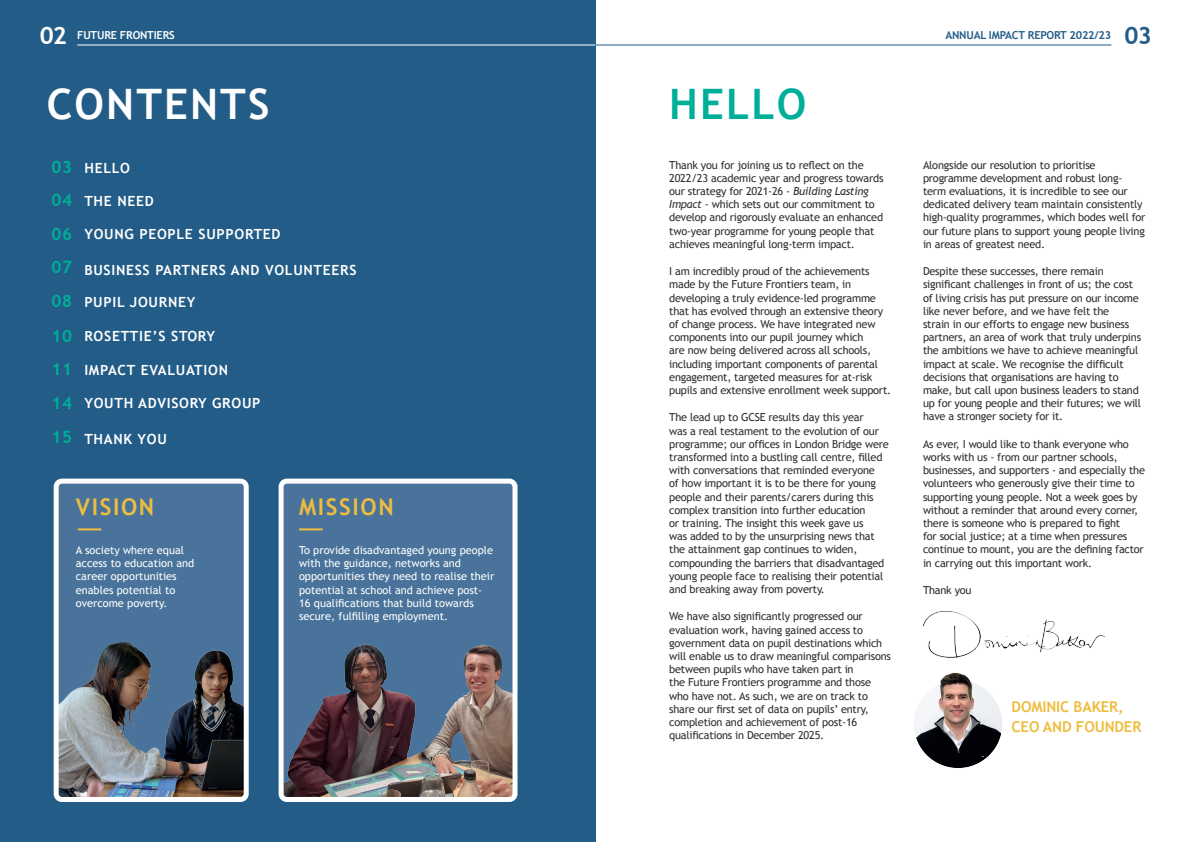
<style>
.page{position:relative;width:1191px;height:842px;background:#fff}
.page>*{position:absolute;margin:0;border:0;box-sizing:border-box;transform-origin:0 0}
.Section_title_1{font:700 42px "Trebuchet MS";letter-spacing:.05em;color:#fff}
.Section_title_1-2{font:700 42px "Trebuchet MS";letter-spacing:.05em;color:#00af98}
.t1{font:700 24px "Trebuchet MS";color:#fff}
.t2{font:700 24px "Trebuchet MS";color:#225c87}
.Subtitle_2{font:700 23px "Trebuchet MS";letter-spacing:.07em;color:#eebd40}
.Subtitle_1{font:700 17px "Trebuchet MS";letter-spacing:.05em;color:#00af98}
.Quote_1{font:700 14.9px/19.5px "Trebuchet MS";letter-spacing:-.01em;color:#eebd40}
.Subtitle_3_White{font:700 14px "Trebuchet MS";letter-spacing:.05em;color:#fff}
.Body_1_Black{font:11px/13.2px "Trebuchet MS";letter-spacing:-.02em;color:#312f30}
.Body_1_White{font:11px/13.2px "Trebuchet MS";color:#fff}
.t3{font:700 11px "Trebuchet MS";letter-spacing:-.02em;color:#225c87}
.t4{font:700 11px "Trebuchet MS";letter-spacing:-.02em;color:#fff}
.s1{font-style:italic}
</style>
<div class="page">
<div style="left:0;top:0;width:595px;height:842px;background:#225c87"></div>
<div style="left:281px;top:481px;width:234px;height:318px;background:#49739a;border-radius:6px"></div>
<img style="left:285px;top:530px;width:226px;height:266px">
<div style="left:279px;top:479px;width:238px;height:323px;border:5px solid #fff;border-radius:6px"></div>
<div style="left:56px;top:481px;width:190px;height:318px;background:#49739a;border-radius:6px"></div>
<img style="left:60px;top:641px;width:183px;height:155px">
<div style="left:54px;top:479px;width:195px;height:323px;border:5px solid #fff;border-radius:6px"></div>
<img style="left:914px;top:672px;width:88px;height:96px">
<img style="left:923px;top:611px;width:181px;height:47px">
<hr style="left:78px;top:528px;width:23px;height:2px;background:#eebd40">
<hr style="left:299px;top:528px;width:24px;height:2px;background:#eebd40">
<hr style="left:77px;top:45px;width:518px;height:1px;background:#fff">
<hr style="left:595px;top:45px;width:516px;height:1px;background:#225c87">
<p class="t1" style="left:40px;top:20px;width:29px">02</p>
<p class="t4" style="left:77px;top:29px;width:99px">FUTURE FRONTIERS</p>
<p class="t3" style="left:945px;top:29px;width:167px">ANNUAL IMPACT REPORT 2022/23</p>
<p class="t2" style="left:1124px;top:20px;width:29px">03</p>
<p class="Section_title_1" style="left:47px;top:78px;width:224px">CONTENTS</p>
<p class="Section_title_1-2" style="left:669px;top:78px;width:139px">HELLO</p>
<p class="Subtitle_1" style="left:51px;top:156px;width:22px">03</p>
<p class="Subtitle_3_White" style="left:84px;top:159px;width:47px">HELLO</p>
<p class="Subtitle_1" style="left:51px;top:189px;width:22px">04</p>
<p class="Subtitle_3_White" style="left:84px;top:192px;width:71px">THE NEED</p>
<p class="Subtitle_1" style="left:51px;top:223px;width:22px">06</p>
<p class="Subtitle_3_White" style="left:84px;top:226px;width:198px">YOUNG PEOPLE SUPPORTED</p>
<p class="Subtitle_1" style="left:51px;top:257px;width:22px">07</p>
<p class="Subtitle_3_White" style="left:84px;top:261px;width:274px">BUSINESS PARTNERS AND VOLUNTEERS</p>
<p class="Subtitle_1" style="left:51px;top:290px;width:22px">08</p>
<p class="Subtitle_3_White" style="left:84px;top:293px;width:112px">PUPIL JOURNEY</p>
<p class="Subtitle_1" style="left:51px;top:325px;width:22px">10</p>
<p class="Subtitle_3_White" style="left:84px;top:328px;width:132px">ROSETTIE’S STORY</p>
<p class="Subtitle_1" style="left:51px;top:359px;width:22px">11</p>
<p class="Subtitle_3_White" style="left:84px;top:361px;width:145px">IMPACT EVALUATION</p>
<p class="Subtitle_1" style="left:51px;top:392px;width:22px">14</p>
<p class="Subtitle_3_White" style="left:84px;top:394px;width:177px">YOUTH ADVISORY GROUP</p>
<p class="Subtitle_1" style="left:51px;top:426px;width:22px">15</p>
<p class="Subtitle_3_White" style="left:84px;top:430px;width:84px">THANK YOU</p>
<p class="Subtitle_2" style="left:76px;top:492px;width:80px">VISION</p>
<p class="Subtitle_2" style="left:299px;top:492px;width:96px">MISSION</p>
<p class="Body_1_White" style="left:76px;top:543px;width:120px">A society where equal access to education and career opportunities enables potential to overcome poverty.</p>
<p class="Body_1_White" style="left:299px;top:543px;width:197px">To provide disadvantaged young people with the guidance, networks and opportunities they need to realise their potential at school and achieve post-16 qualifications that build towards secure, fulfilling employment.</p>
<p class="Body_1_Black" style="left:669px;top:158px;width:216px">Thank you for joining us to reflect on the 2022/23 academic year and progress towards our strategy for 2021-26 - <span class="s1">Building Lasting Impact</span> - which sets out our commitment to develop and rigorously evaluate an enhanced two-year programme for young people that achieves meaningful long-term impact.</p>
<p class="Body_1_Black" style="left:669px;top:265px;width:223px">I am incredibly proud of the achievements made by the Future Frontiers team, in developing a truly evidence-led programme that has evolved through an extensive theory of change process. We have integrated new components into our pupil journey which<br>are now being delivered across all schools, including important components of parental engagement, targeted measures for at-risk pupils and extensive enrollment week support.</p>
<p class="Body_1_Black" style="left:669px;top:411px;width:221px">The lead up to GCSE results day this year<br>was a real testament to the evolution of our programme; our offices in London Bridge were transformed into a bustling call centre, filled with conversations that reminded everyone<br>of how important it is to be there for young people and their parents/carers during this complex transition into further education<br>or training. The insight this week gave us<br>was added to by the unsurprising news that the attainment gap continues to widen, compounding the barriers that disadvantaged young people face to realising their potential and breaking away from poverty.</p>
<p class="Body_1_Black" style="left:669px;top:610px;width:223px">We have also significantly progressed our evaluation work, having gained access to government data on pupil destinations which will enable us to draw meaningful comparisons between pupils who have taken part in<br>the Future Frontiers programme and those who have not. As such, we are on track to share our first set of data on pupils’ entry, completion and achievement of post-16 qualifications in December 2025.</p>
<p class="Body_1_Black" style="left:923px;top:158px;width:224px">Alongside our resolution to prioritise programme development and robust long&shy;term evaluations, it is incredible to see our dedicated delivery team maintain consistently high-quality programmes, which bodes well for our future plans to support young people living in areas of greatest need.</p>
<p class="Body_1_Black" style="left:923px;top:265px;width:220px">Despite these successes, there remain significant challenges in front of us; the cost of living crisis has put pressure on our income like never before, and we have felt the<br>strain in our efforts to engage new business partners, an area of work that truly underpins the ambitions we have to achieve meaningful impact at scale. We recognise the difficult decisions that organisations are having to make, but call upon business leaders to stand up for young people and their futures; we will have a stronger society for it.</p>
<p class="Body_1_Black" style="left:923px;top:437px;width:223px">As ever, I would like to thank everyone who works with us - from our partner schools, businesses, and supporters - and especially the volunteers who generously give their time to supporting young people. Not a week goes by without a reminder that around every corner, there is someone who is prepared to fight<br>for social justice; at a time when pressures continue to mount, you are the defining factor in carrying out this important work.</p>
<p class="Body_1_Black" style="left:923px;top:584px;width:50px">Thank you</p>
<p class="Quote_1" style="left:1011px;top:697px;width:131px">DOMINIC BAKER,<br>CEO AND FOUNDER</p>
</div>
